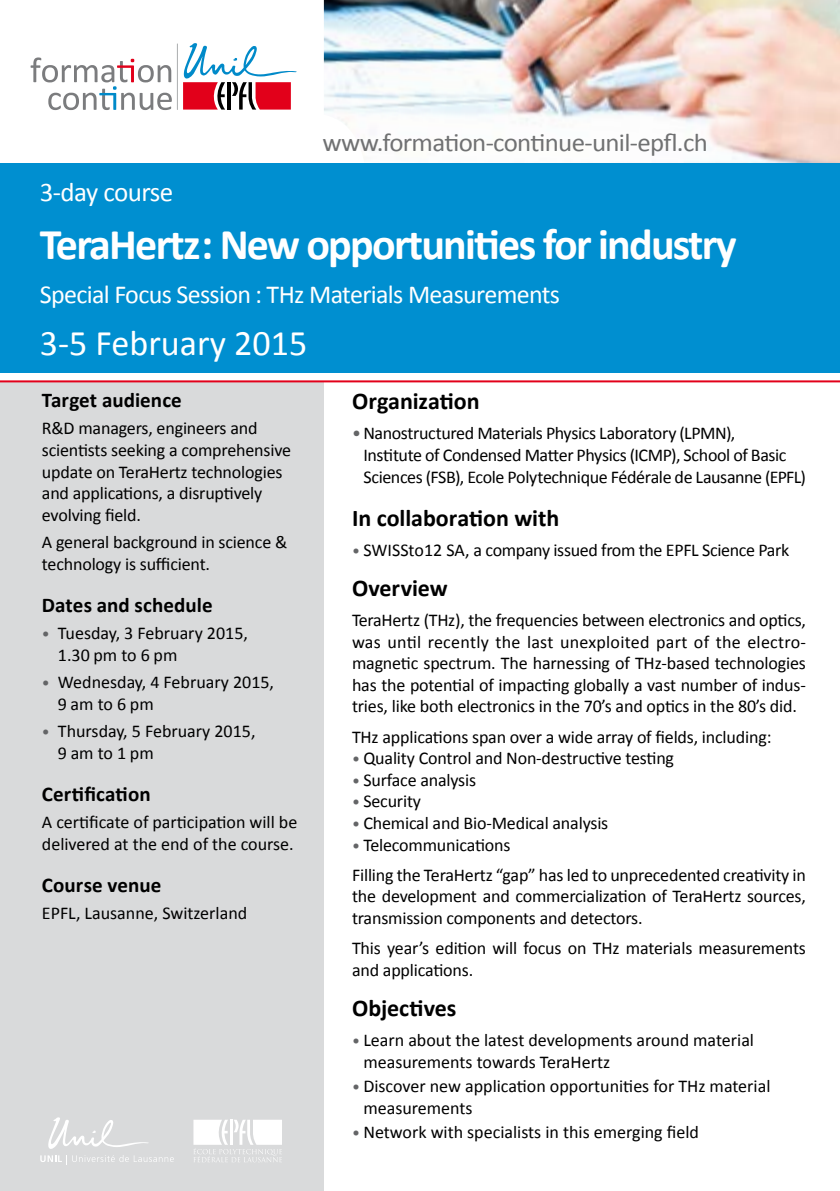
<style>
.page{position:relative;width:840px;height:1191px;background:#fff}
.page>*{position:absolute;margin:0;border:0;box-sizing:border-box;transform-origin:0 0}
.t1{font:700 44px "Calibri";letter-spacing:-.04em;color:#fff}
.t2{font:36px "Calibri";color:#fff}
.t3{font:27px "Calibri";letter-spacing:-.02em;color:#fff}
.t4{font:26px "Calibri";letter-spacing:-.025em;color:#fff}
.t5{font:25.6px "Calibri";letter-spacing:-.025em;color:#707172;scale:1.05 1}
.t6{font:700 24px "Calibri";color:#000}
.t7{font:700 21px "Calibri";letter-spacing:.005em;color:#000}
.t8{font:18px/21.6px "Calibri";letter-spacing:-.01em;color:#000}
.s1{font-size:16px;color:#646567}
.s2{color:#646567}
</style>
<div class="page">
<div style="left:0;top:382px;width:324px;height:809px;background:#d9dadb"></div>
<svg style="left:40px;top:1117px;width:134px;height:47px"></svg>
<svg style="left:193px;top:1119px;width:89px;height:43px"></svg>
<img style="left:324px;top:0;width:515px;height:163px">
<div style="left:0;top:163px;width:839px;height:210px;background:#008fd0"></div>
<hr style="left:0;top:380px;width:839px;height:2px;background:#e2001a">
<hr style="left:177px;top:44px;width:1px;height:66px;background:#b1b3b4">
<svg style="left:31px;top:57px;width:141px;height:53px"></svg>
<svg style="left:183px;top:43px;width:113px;height:67px"></svg>
<h3 class="t5" style="left:322px;top:126px;width:368px">www.formation-continue-unil-epfl.ch</h3>
<h3 class="t3" style="left:40px;top:175px;width:135px">3-day course</h3>
<h1 class="t1" style="left:40px;top:216px;width:698px">TeraHertz: New opportunities for industry</h1>
<h3 class="t4" style="left:40px;top:278px;width:521px">Special Focus Session : THz Materials Measurements</h3>
<h2 class="t2" style="left:40px;top:320px;width:269px">3-5 February 2015</h2>
<p class="t7" style="left:42px;top:387px;width:141px">Target audience</p>
<p class="t8" style="left:42px;top:417px;width:250px">R&amp;D managers, engineers and scientists seeking a comprehensive update on TeraHertz technologies and applications, a disruptively evolving field.</p>
<p class="t8" style="left:42px;top:531px;width:247px">A general background in science &amp; technology is sufficient.</p>
<p class="t7" style="left:42px;top:591px;width:172px">Dates and schedule</p>
<p class="t8" style="left:58px;top:622px;width:191px;text-indent:-16px"><span class="s1">•</span> Tuesday, 3 February 2015,<br>1.30 pm to 6 pm</p>
<p class="t8" style="left:58px;top:671px;width:217px;text-indent:-16px"><span class="s1">•</span> Wednesday, 4 February 2015,<br>9 am to 6 pm</p>
<p class="t8" style="left:58px;top:720px;width:199px;text-indent:-16px"><span class="s1">•</span> Thursday, 5 February 2015,<br>9 am to 1 pm</p>
<p class="t7" style="left:42px;top:780px;width:110px">Certification</p>
<p class="t8" style="left:42px;top:811px;width:257px">A certificate of participation will be delivered at the end of the course.</p>
<p class="t7" style="left:42px;top:871px;width:121px">Course venue</p>
<p class="t8" style="left:42px;top:902px;width:207px">EPFL, Lausanne, Switzerland</p>
<h3 class="t6" style="left:352px;top:386px;width:129px">Organization</h3>
<p class="t8" style="left:363px;top:423px;width:444px;text-indent:-11px"><span class="s2">•</span> Nanostructured Materials Physics Laboratory (LPMN),<br>Institute of Condensed Matter Physics (ICMP), School of Basic<br>Sciences (FSB), Ecole Polytechnique Fédérale de Lausanne (EPFL)</p>
<h3 class="t6" style="left:352px;top:502px;width:209px">In collaboration with</h3>
<p class="t8" style="left:352px;top:539px;width:438px"><span class="s1">•</span> SWISSto12 SA, a company issued from the EPFL Science Park</p>
<h3 class="t6" style="left:352px;top:572px;width:97px">Overview</h3>
<p class="t8" style="left:352px;top:609px;width:455px;text-align:justify">TeraHertz (THz), the frequencies between electronics and optics, was until recently the last unexploited part of the electro&shy;magnetic spectrum. The harnessing of THz-based technologies has the potential of impacting globally a vast number of indus&shy;tries, like both electronics in the 70’s and optics in the 80’s did.</p>
<p class="t8" style="left:352px;top:726px;width:421px">THz applications span over a wide array of fields, including:</p>
<p class="t8" style="left:352px;top:747px;width:323px"><span class="s1">•</span> Quality Control and Non-destructive testing</p>
<p class="t8" style="left:352px;top:769px;width:126px"><span class="s1">•</span> Surface analysis</p>
<p class="t8" style="left:352px;top:790px;width:70px"><span class="s1">•</span> Security</p>
<p class="t8" style="left:352px;top:812px;width:258px"><span class="s1">•</span> Chemical and Bio-Medical analysis</p>
<p class="t8" style="left:352px;top:829px;width:455px;line-height:30px"><span class="s1">•</span> Telecommunications<br>Filling the TeraHertz “gap” has led to unprecedented creativity in</p>
<p class="t8" style="left:352px;top:885px;width:455px">the development and commercialization of TeraHertz sources, transmission components and detectors.</p>
<p class="t8" style="left:352px;top:937px;width:455px">This year’s edition will focus on THz materials measurements and applications.</p>
<h3 class="t6" style="left:352px;top:992px;width:106px">Objectives</h3>
<p class="t8" style="left:363px;top:1029px;width:392px;text-indent:-11px"><span class="s1">•</span> Learn about the latest developments around material measurements towards TeraHertz</p>
<p class="t8" style="left:363px;top:1075px;width:408px;text-indent:-11px"><span class="s1">•</span> Discover new application opportunities for THz material measurements</p>
<p class="t8" style="left:352px;top:1121px;width:348px"><span class="s1">•</span> Network with specialists in this emerging field</p>
</div>
